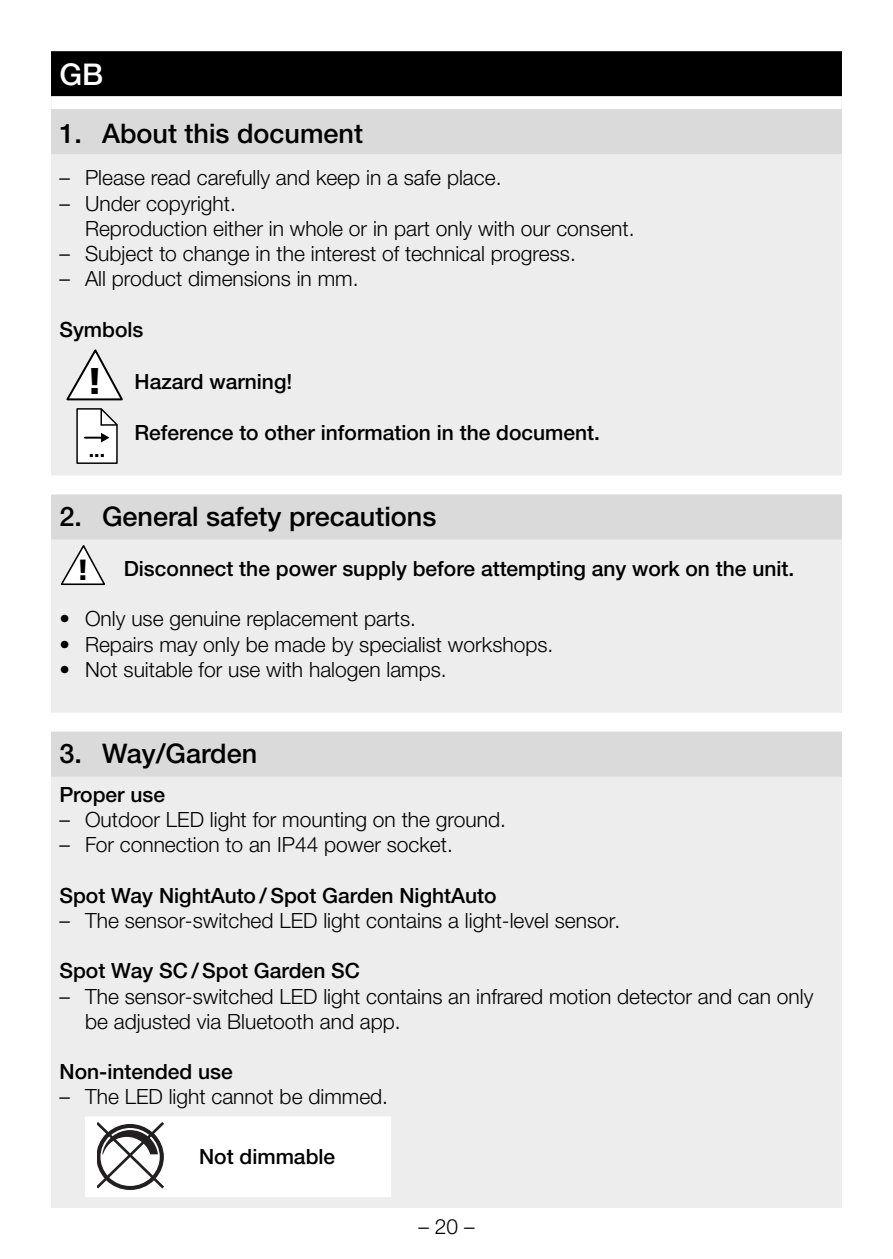
<style>
.page{position:relative;width:893px;height:1259px;background:#fff}
.page>*{position:absolute;margin:0;border:0;box-sizing:border-box;transform-origin:0 0}
.t1{font:500 30px "Helvetica Neue LTW1 G";color:#fff}
.t2{font:500 27px "Helvetica Neue LTW1 G";color:#000}
.t3{font:300 21px/25.2px "Helvetica Neue LTW1 G";color:#000}
.t4{font:500 21px "Helvetica Neue LTW1 G";color:#000}
.t5{font:700 19.5px "Helvetica Neue LT Pro";color:#000}
.s1{font-family:"Frutiger LT Com";font-stretch:condensed}
.s2{font-family:"Frutiger LT Com";font-weight:900;font-size:37.2px}
.s3{font-family:"Frutiger LT Com";font-weight:900;font-size:29.1px}
</style>
<div class="page">
<div style="left:51px;top:51px;width:791px;height:1157px;background:#ededed"></div>
<div style="left:51px;top:51px;width:791px;height:60px;background:#000"></div>
<div style="left:51px;top:96px;width:791px;height:30px;background:#fff"></div>
<div style="left:51px;top:109px;width:791px;height:45px;background:#dadada"></div>
<div style="left:51px;top:475px;width:791px;height:30px;background:#fff"></div>
<div style="left:51px;top:494px;width:791px;height:45px;background:#dadada"></div>
<div style="left:51px;top:712px;width:791px;height:30px;background:#fff"></div>
<div style="left:51px;top:731px;width:791px;height:45px;background:#dadada"></div>
<svg style="left:76px;top:408px;width:42px;height:56px;background:#d4d4d4"></svg>
<svg style="left:66px;top:349px;width:57px;height:52px"></svg>
<svg style="left:61px;top:545px;width:44px;height:40px"></svg>
<svg style="left:85px;top:1117px;width:306px;height:80px;background:#f0f0f0"></svg>
<h1 class="t1" style="left:60px;top:56px;width:45px">GB</h1>
<p class="t2" style="left:60px;top:117px;width:305px">1. About this document</p>
<p class="t3" style="left:60px;top:165px;width:443px"><span class="s1">–</span> Please read carefully and keep in a safe place.</p>
<p class="t3" style="left:85px;top:190px;width:551px;text-indent:-26px"><span class="s1">–</span> Under copyright.<br>Reproduction either in whole or in part only with our consent.</p>
<p class="t3" style="left:60px;top:241px;width:518px"><span class="s1">–</span> Subject to change in the interest of technical progress.</p>
<p class="t3" style="left:60px;top:266px;width:301px"><span class="s1">–</span> All product dimensions in mm.</p>
<p class="t4" style="left:60px;top:316px;width:85px">Symbols</p>
<p class="t4" style="left:86px;top:369px;width:207px"><span class="s2">!</span> Hazard warning!</p>
<p class="t4" style="left:135px;top:419px;width:467px">Reference to other information in the document.</p>
<p class="t5" style="left:89px;top:438px;width:18px">...</p>
<p class="t2" style="left:60px;top:499px;width:378px">2. General safety precautions</p>
<p class="t4" style="left:76px;top:556px;width:719px"><span class="s3">!</span> Disconnect the power supply before attempting any work on the unit.</p>
<p class="t3" style="left:60px;top:606px;width:358px">• Only use genuine replacement parts.</p>
<p class="t3" style="left:60px;top:631px;width:495px">• Repairs may only be made by specialist workshops.</p>
<p class="t3" style="left:60px;top:657px;width:389px">• Not suitable for use with halogen lamps.</p>
<p class="t2" style="left:60px;top:737px;width:199px">3. Way/Garden</p>
<p class="t4" style="left:60px;top:782px;width:107px">Proper use</p>
<p class="t3" style="left:60px;top:807px;width:448px"><span class="s1">–</span> Outdoor LED light for mounting on the ground.</p>
<p class="t3" style="left:60px;top:832px;width:395px"><span class="s1">–</span> For connection to an IP44 power socket.</p>
<p class="t4" style="left:60px;top:882px;width:438px">Spot Way NightAuto / Spot Garden NightAuto</p>
<p class="t3" style="left:60px;top:908px;width:562px"><span class="s1">–</span> The sensor-switched LED light contains a light-level sensor.</p>
<p class="t4" style="left:60px;top:958px;width:302px">Spot Way SC / Spot Garden SC</p>
<p class="t3" style="left:85px;top:983px;width:730px;text-indent:-26px"><span class="s1">–</span> The sensor-switched LED light contains an infrared motion detector and can only be adjusted via Bluetooth and app.</p>
<p class="t4" style="left:60px;top:1059px;width:175px">Non-intended use</p>
<p class="t3" style="left:60px;top:1084px;width:330px"><span class="s1">–</span> The LED light cannot be dimmed.</p>
<p class="t4" style="left:199px;top:1144px;width:138px">Not dimmable</p>
<p class="t3" style="left:418px;top:1214px;width:58px">– 20 –</p>
</div>
